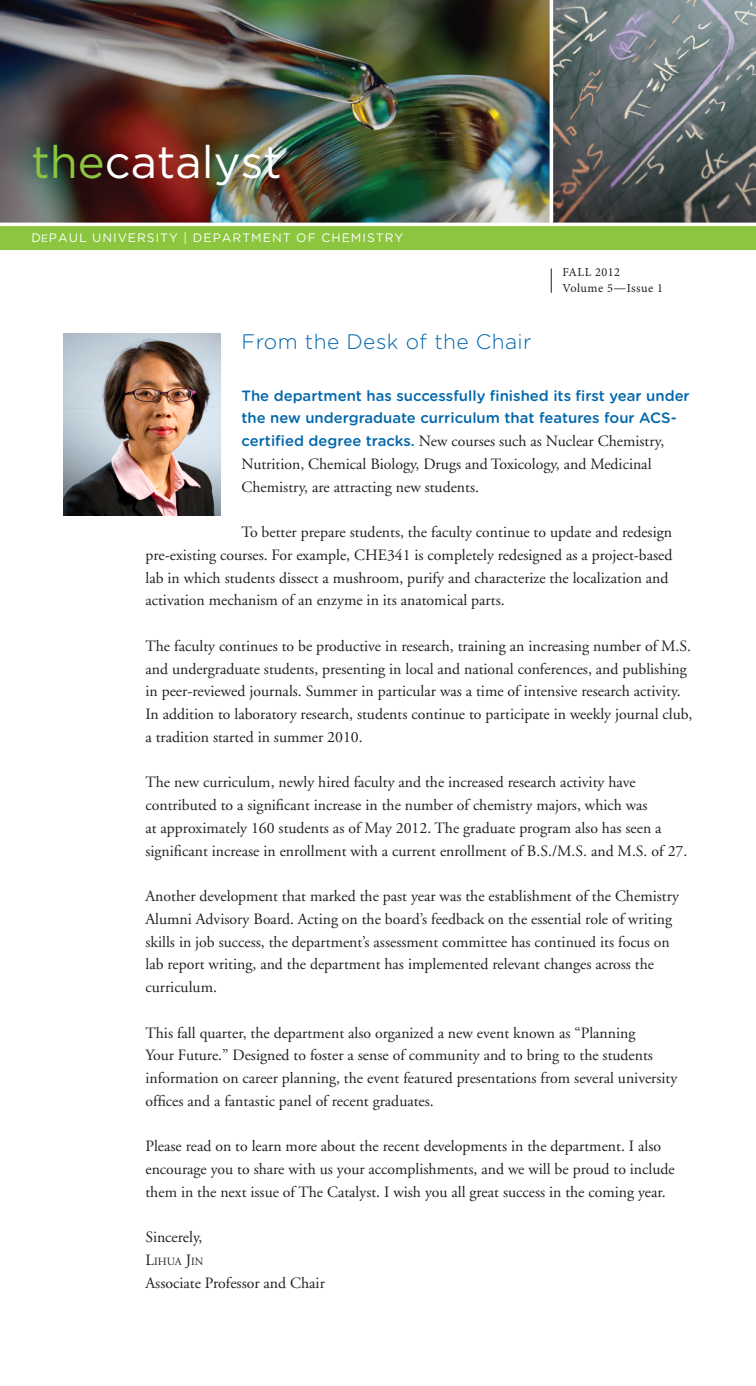
<style>
.page{position:relative;width:756px;height:1386px;background:#fff}
.page>*{position:absolute;margin:0;border:0;box-sizing:border-box;transform-origin:0 0}
.t1{font:45.5px "Gotham";color:#fff}
.t2{font:300 21px "Gotham Rounded";letter-spacing:.02em;color:#0067aa}
.Main_Body{font:15.75px/22.8px "Adobe Garamond";color:#231f20}
.Main_Body-2{font:500 14.88px/22.8px "Gotham Rounded";color:#0067aa}
.t3{font:12.25px "Gotham";letter-spacing:.08em;color:#fff}
.t4{font:12.25px "Minion Pro";letter-spacing:.035em;color:#231f20}
.Main_Body-3{font:11.03px "Adobe Garamond";color:#231f20}
.s1{color:#8bc63e}
.s2{font-size:10.5px}
.s3{font-size:14px}
.s4{font-family:"Gotham Rounded";font-weight:500;font-size:14.88px;color:#0067aa}
.s5{font-size:15.75px}
</style>
<div class="page">
<img style="left:63px;top:333px;width:157px;height:182px">
<img style="left:0;top:0;width:756px;height:223px">
<div style="left:0;top:226px;width:756px;height:24px;background:#8bc63e"></div>
<svg style="left:551px;top:268px;width:1px;height:25px"></svg>
<hr style="left:550px;top:0;width:3px;height:223px;background:#fff">
<p class="t1" style="left:32px;top:137px;width:252px"><span class="s1">the</span>catalyst</p>
<p class="t3" style="left:32px;top:230px;width:373px">D<span class="s2">E</span>PAUL UNIVERSITY | DEPARTMENT OF CHEMISTRY</p>
<p class="t2" style="left:242px;top:329px;width:292px">From the Desk of the Chair</p>
<p class="t4" style="left:563px;top:264px;width:59px">FALL 2012</p>
<p class="t4" style="left:563px;top:279px;width:102px">Volume 5<span class="s3">—</span>Issue 1</p>
<p class="Main_Body-2" style="left:242px;top:384px;width:450px">The department has successfully finished its first year under the new undergraduate curriculum that features four ACS-</p>
<p class="Main_Body" style="left:242px;top:430px;width:424px"><span class="s4">certified degree tracks.</span> New courses such as Nuclear Chemistry,<br>Nutrition, Chemical Biology, Drugs and Toxicology, and Medicinal<br>Chemistry, are attracting new students.</p>
<p class="Main_Body" style="left:145px;top:521px;width:529px;text-indent:96px">To better prepare students, the faculty continue to update and redesign pre-existing courses. For example, CHE341 is completely redesigned as a project-based lab in which students dissect a mushroom, purify and characterize the localization and activation mechanism of an enzyme in its anatomical parts.</p>
<p class="Main_Body" style="left:145px;top:635px;width:548px">The faculty continues to be productive in research, training an increasing number of M.S. and undergraduate students, presenting in local and national conferences, and publishing in peer-reviewed journals. Summer in particular was a time of intensive research activity.<br>In addition to laboratory research, students continue to participate in weekly journal club, a tradition started in summer 2010.</p>
<p class="Main_Body" style="left:145px;top:771px;width:543px">The new curriculum, newly hired faculty and the increased research activity have contributed to a significant increase in the number of chemistry majors, which was<br>at approximately 160 students as of May 2012. The graduate program also has seen a significant increase in enrollment with a current enrollment of B.S./M.S. and M.S. of 27.</p>
<p class="Main_Body" style="left:145px;top:885px;width:535px">Another development that marked the past year was the establishment of the Chemistry Alumni Advisory Board. Acting on the board’s feedback on the essential role of writing skills in job success, the department’s assessment committee has continued its focus on lab report writing, and the department has implemented relevant changes across the curriculum.</p>
<p class="Main_Body" style="left:145px;top:1022px;width:533px">This fall quarter, the department also organized a new event known as “Planning<br>Your Future.” Designed to foster a sense of community and to bring to the students information on career planning, the event featured presentations from several university offices and a fantastic panel of recent graduates.</p>
<p class="Main_Body" style="left:145px;top:1135px;width:531px">Please read on to learn more about the recent developments in the department. I also encourage you to share with us your accomplishments, and we will be proud to include them in the next issue of The Catalyst. I wish you all great success in the coming year.</p>
<p class="Main_Body" style="left:145px;top:1226px;width:59px">Sincerely,</p>
<p class="Main_Body-3" style="left:145px;top:1256px;width:60px"><span class="s5">L</span>IHUA <span class="s5">J</span>IN</p>
<p class="Main_Body" style="left:145px;top:1272px;width:181px">Associate Professor and Chair</p>
</div>
